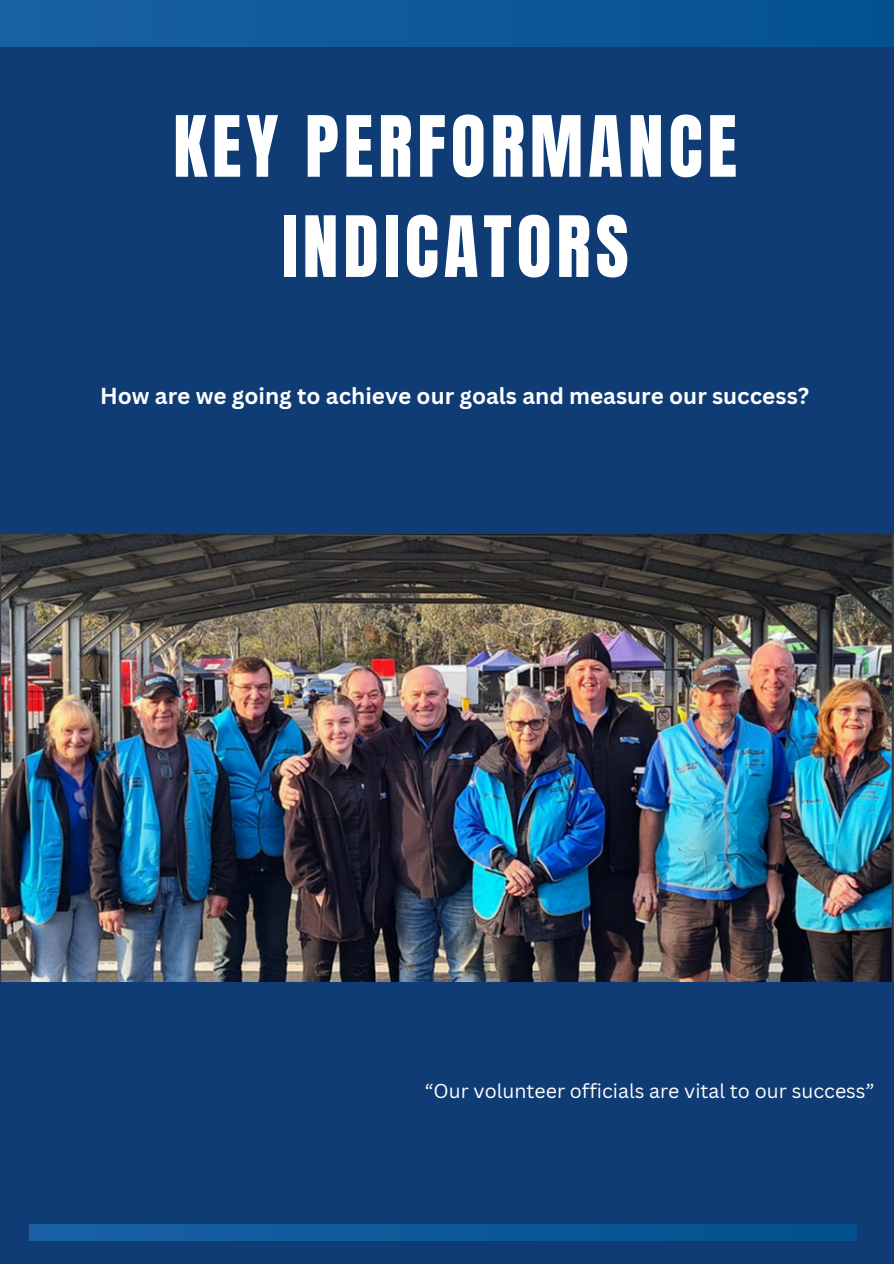
<style>
.page{position:relative;width:894px;height:1264px;background:#fff}
.page>*{position:absolute;margin:0;border:0;box-sizing:border-box;transform-origin:0 0}
.t1{font:71.7px/100.2px "Anton";letter-spacing:.07em;color:#fff;text-align:center}
.t2{font:700 22.5px "Canva Sans";color:#fff}
.t3{font:19.5px "Canva Sans";color:#fff}
</style>
<div class="page">
<div style="left:0;top:0;width:893px;height:1263px;background:#103c76"></div>
<div style="left:0;top:0;width:893px;height:46px;background:#0e599a"></div>
<div style="left:30px;top:1224px;width:825px;height:16px;background:#0e599a"></div>
<img style="left:0;top:534px;width:893px;height:447px">
<h2 class="t1" style="left:173px;top:98px;width:565px">KEY PERFORMANCE<br>INDICATORS</h2>
<p class="t2" style="left:100px;top:380px;width:710px">How are we going to achieve our goals and measure our success?</p>
<p class="t3" style="left:425px;top:1076px;width:451px">“Our volunteer officials are vital to our success”</p>
</div>
